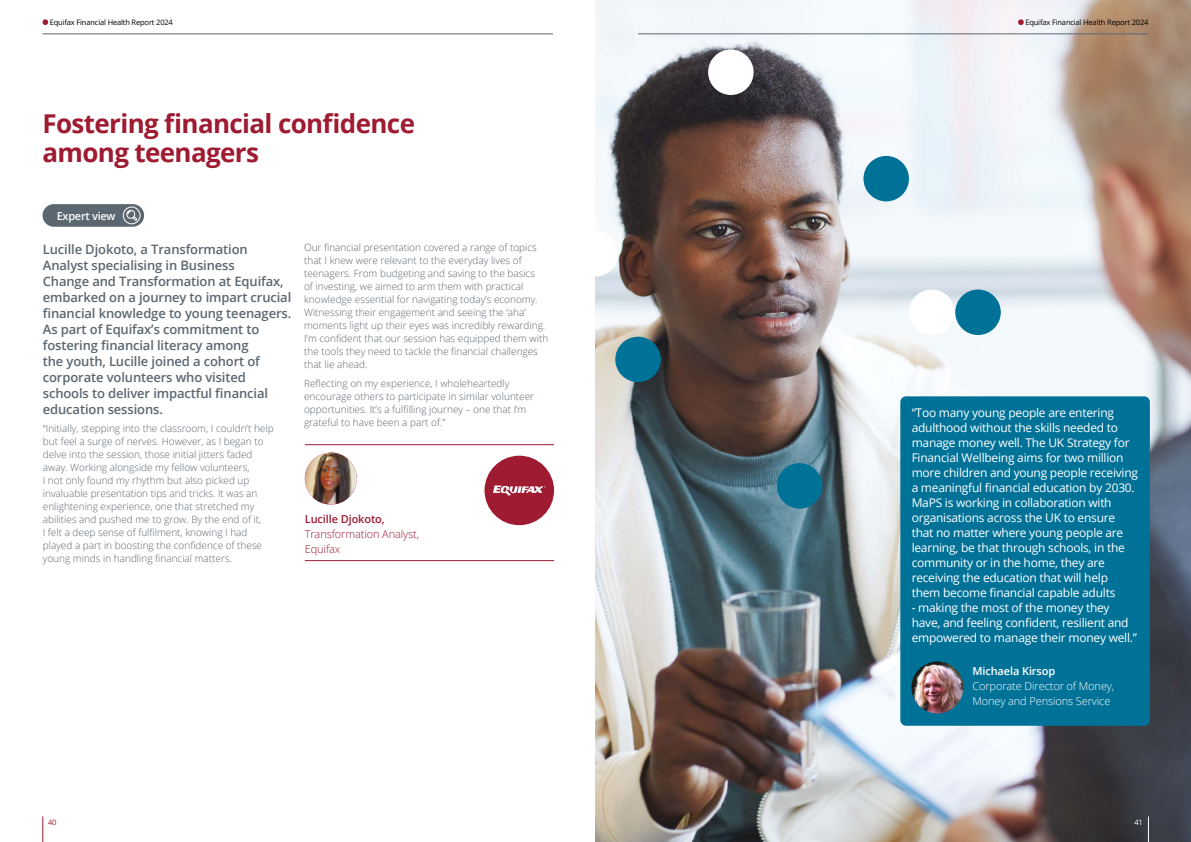
<style>
.page{position:relative;width:1191px;height:842px;background:#fff}
.page>*{position:absolute;margin:0;border:0;box-sizing:border-box;transform-origin:0 0}
.t1{font:700 26px/29px "Open Sans";letter-spacing:-.025em;color:#9e1b32}
.t2{font:600 13px/16px "Open Sans";letter-spacing:-.01em;color:#5b6771}
.t3{font:12px/15px "Open Sans";letter-spacing:-.02em;color:#fff}
.t4{font:300 11px/15px "Open Sans";letter-spacing:-.01em;color:#fff}
.t5{font:300 11px/15px "Open Sans";letter-spacing:-.01em;color:#9e1b32}
.t6{font:600 11px "Open Sans";letter-spacing:-.01em;color:#fff}
.t7{font:600 11px "Open Sans";letter-spacing:-.01em;color:#9e1b32}
.t8{font:300 10px/13px "Open Sans";color:#5b6771}
.t9{font:7.5px "Open Sans";letter-spacing:-.02em;color:#000}
.t10{font:7.5px "Open Sans";color:#9e1b32}
.t11{font:7.5px "Open Sans";color:#fff}
</style>
<div class="page">
<img style="left:595px;top:0;width:596px;height:842px">
<div style="left:909px;top:289px;width:45px;height:46px;background:#fff;border-radius:50%"></div>
<div style="left:615px;top:337px;width:46px;height:45px;background:#007298;border-radius:50%"></div>
<div style="left:955px;top:289px;width:45px;height:46px;background:#007298;border-radius:50%"></div>
<div style="left:863px;top:156px;width:46px;height:45px;background:#007298;border-radius:50%"></div>
<div style="left:708px;top:49px;width:45px;height:46px;background:#fff;border-radius:50%"></div>
<div style="left:573px;top:231px;width:45px;height:46px;background:#fff;border-radius:50%"></div>
<div style="left:777px;top:463px;width:45px;height:46px;background:#007298;border-radius:50%"></div>
<img style="left:305px;top:453px;width:52px;height:52px;border-radius:26px">
<hr style="left:305px;top:444px;width:249px;height:1px;background:#9e1b32">
<hr style="left:305px;top:560px;width:249px;height:1px;background:#9e1b32">
<div style="left:484px;top:456px;width:70px;height:69px;background:#9e1b32;border-radius:50%"></div>
<svg style="left:493px;top:486px;width:52px;height:9px"></svg>
<div style="left:900px;top:396px;width:249px;height:330px;background:#007298;border-radius:6px"></div>
<img style="left:911px;top:661px;width:52px;height:52px;border-radius:26px">
<div style="left:43px;top:204px;width:101px;height:23px;background:#5b6771;border-radius:11px"></div>
<div style="left:123px;top:207px;width:17px;height:17px;border:1px solid #fff;border-radius:50%"></div>
<svg style="left:126px;top:210px;width:11px;height:11px"></svg>
<svg style="left:43px;top:816px;width:1px;height:26px"></svg>
<svg style="left:1148px;top:816px;width:1px;height:26px"></svg>
<svg style="left:43px;top:19px;width:5px;height:6px"></svg>
<hr style="left:43px;top:34px;width:510px;height:1px;background:#5b6771">
<svg style="left:1018px;top:19px;width:5px;height:6px"></svg>
<hr style="left:638px;top:34px;width:510px;height:1px;background:#5b6771">
<p class="t9" style="left:50px;top:17px;width:125px">Equifax Financial Health Report 2024</p>
<p class="t9" style="left:1025px;top:17px;width:125px">Equifax Financial Health Report 2024</p>
<h1 class="t1" style="left:43px;top:109px;width:374px">Fostering financial confidence among teenagers</h1>
<p class="t6" style="left:57px;top:208px;width:60px">Expert view</p>
<p class="t2" style="left:43px;top:241px;width:250px">Lucille Djokoto, a Transformation Analyst specialising in Business<br>Change and Transformation at Equifax, embarked on a journey to impart crucial financial knowledge to young teenagers.<br>As part of Equifax’s commitment to fostering financial literacy among<br>the youth, Lucille joined a cohort of corporate volunteers who visited schools to deliver impactful financial education sessions.</p>
<p class="t8" style="left:43px;top:422px;width:232px">“Initially, stepping into the classroom, I couldn’t help but feel a surge of nerves. However, as I began to delve into the session, those initial jitters faded away. Working alongside my fellow volunteers,<br>I not only found my rhythm but also picked up invaluable presentation tips and tricks. It was an enlightening experience, one that stretched my abilities and pushed me to grow. By the end of it,<br>I felt a deep sense of fulfilment, knowing I had played a part in boosting the confidence of these young minds in handling financial matters.</p>
<p class="t8" style="left:304px;top:241px;width:246px">Our financial presentation covered a range of topics that I knew were relevant to the everyday lives of teenagers. From budgeting and saving to the basics<br>of investing, we aimed to arm them with practical knowledge essential for navigating today’s economy.<br>Witnessing their engagement and seeing the ‘aha’ moments light up their eyes was incredibly rewarding.<br>I’m confident that our session has equipped them with the tools they need to tackle the financial challenges that lie ahead.</p>
<p class="t8" style="left:304px;top:377px;width:231px">Reflecting on my experience, I wholeheartedly encourage others to participate in similar volunteer opportunities. It’s a fulfilling journey – one that I’m grateful to have been a part of.”</p>
<p class="t7" style="left:305px;top:511px;width:82px">Lucille Djokoto,</p>
<p class="t5" style="left:305px;top:526px;width:116px">Transformation Analyst,<br>Equifax</p>
<p class="t3" style="left:911px;top:405px;width:228px">“Too many young people are entering adulthood without the skills needed to manage money well. The UK Strategy for Financial Wellbeing aims for two million more children and young people receiving a meaningful financial education by 2030.<br>MaPS is working in collaboration with organisations across the UK to ensure that no matter where young people are learning, be that through schools, in the community or in the home, they are receiving the education that will help them become financial capable adults</p>
<p class="t3" style="left:911px;top:600px;width:227px">- making the most of the money they have, and feeling confident, resilient and empowered to manage their money well.”</p>
<p class="t6" style="left:972px;top:663px;width:84px">Michaela Kirsop</p>
<p class="t4" style="left:972px;top:678px;width:143px">Corporate Director of Money,<br>Money and Pensions Service</p>
<p class="t10" style="left:48px;top:817px;width:10px">40</p>
<p class="t11" style="left:1134px;top:817px;width:10px">41</p>
</div>
